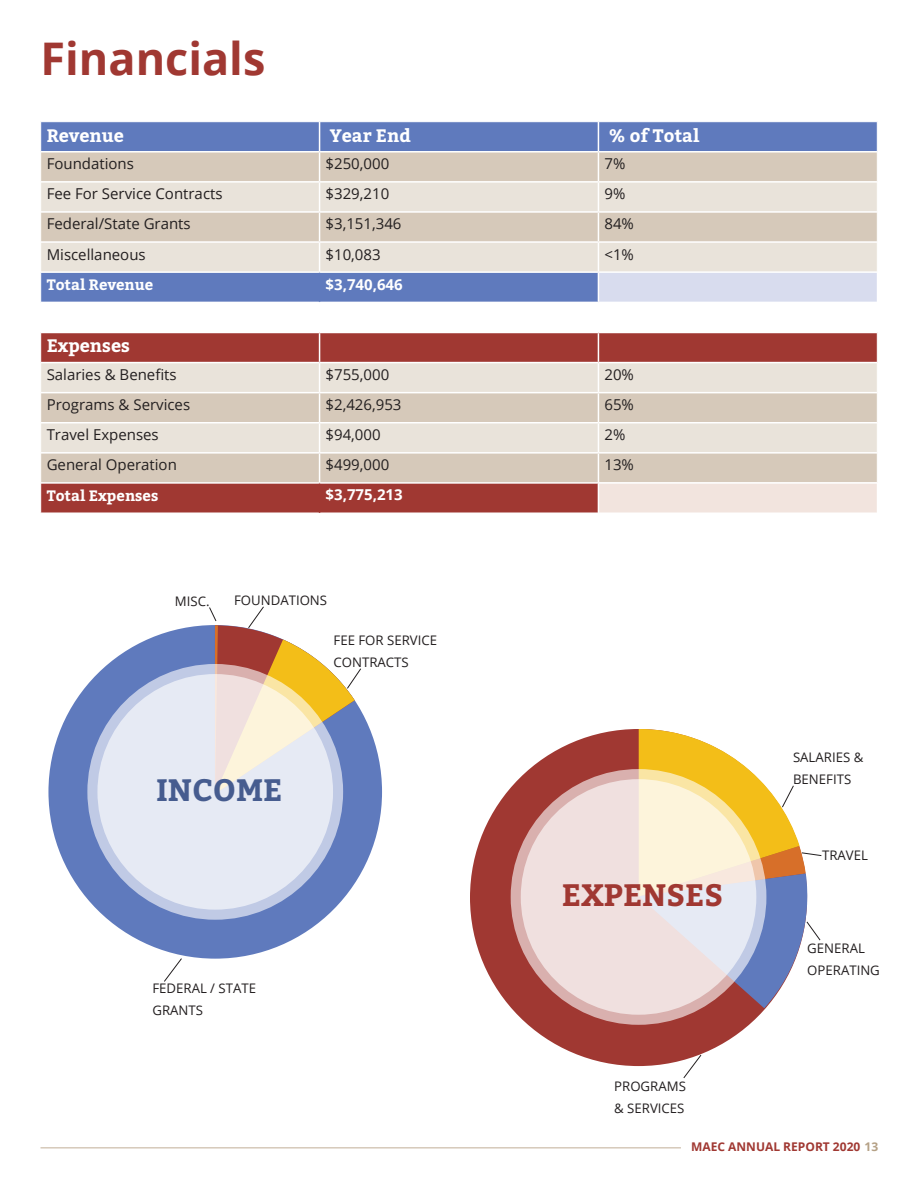
<style>
.page{position:relative;width:918px;height:1188px;background:#fff}
.page>*{position:absolute;margin:0;border:0;box-sizing:border-box;transform-origin:0 0}
.Section_Head{font:700 45px "Open Sans";color:#a03832}
.Section-Subhead{font:700 30.9px "Bitter";color:#a03832}
.Section-Subhead-2{font:700 30.9px "Bitter";color:#465c8f}
.Table_Header{font:700 18px "Bitter";color:#fff}
.t1{font:15px "Open Sans";color:#231f20}
.t2{font:700 15px "Bitter";color:#fff}
.t3{font:700 15px "Open Sans";color:#fff}
.t4{font:13.2px/21.5px "Open Sans";color:#231f20}
.t5{font:700 12px "Open Sans";color:#a03832}
.s1{color:#b5a186}
</style>
<div class="page">
<hr style="left:41px;top:1147px;width:640px;height:2px;background:#d6c9ba">
<svg style="left:41px;top:122px;width:836px;height:391px;background:#ccbcbd"></svg>
<div style="left:470px;top:729px;width:337px;height:337px;background:#a03832;border-radius:50%"></div>
<div style="left:511px;top:769px;width:255px;height:256px;background:#d9b0ae;border-radius:50%"></div>
<div style="left:521px;top:779px;width:235px;height:236px;background:#f0e0df;border-radius:50%"></div>
<div style="left:48px;top:625px;width:334px;height:334px;background:#5f7abd;border-radius:50%"></div>
<div style="left:87px;top:664px;width:256px;height:256px;background:#c0cae5;border-radius:50%"></div>
<div style="left:97px;top:674px;width:236px;height:236px;background:#e6eaf4;border-radius:50%"></div>
<svg style="left:209px;top:606px;width:152px;height:188px"></svg>
<svg style="left:164px;top:958px;width:18px;height:24px"></svg>
<svg style="left:683px;top:1055px;width:19px;height:23px"></svg>
<svg style="left:639px;top:729px;width:183px;height:279px"></svg>
<p class="Section_Head" style="left:40px;top:27px;width:226px">Financials</p>
<p class="Table_Header" style="left:47px;top:124px;width:79px">Revenue</p>
<p class="Table_Header" style="left:330px;top:124px;width:83px">Year End</p>
<p class="Table_Header" style="left:609px;top:124px;width:92px">% of Total</p>
<p class="t1" style="left:47px;top:154px;width:89px">Foundations</p>
<p class="t1" style="left:326px;top:154px;width:65px">$250,000</p>
<p class="t1" style="left:604px;top:154px;width:22px">7%</p>
<p class="t1" style="left:47px;top:184px;width:177px">Fee For Service Contracts</p>
<p class="t1" style="left:326px;top:184px;width:65px">$329,210</p>
<p class="t1" style="left:604px;top:184px;width:22px">9%</p>
<p class="t1" style="left:47px;top:214px;width:146px">Federal/State Grants</p>
<p class="t1" style="left:326px;top:214px;width:77px">$3,151,346</p>
<p class="t1" style="left:604px;top:214px;width:31px">84%</p>
<p class="t1" style="left:47px;top:244px;width:101px">Miscellaneous</p>
<p class="t1" style="left:326px;top:244px;width:57px">$10,083</p>
<p class="t1" style="left:604px;top:244px;width:31px">&lt;1%</p>
<p class="t2" style="left:47px;top:275px;width:108px">Total Revenue</p>
<p class="t3" style="left:326px;top:274px;width:79px">$3,740,646</p>
<p class="Table_Header" style="left:47px;top:334px;width:85px">Expenses</p>
<p class="t1" style="left:47px;top:364px;width:132px">Salaries &amp; Benefits</p>
<p class="t1" style="left:326px;top:364px;width:65px">$755,000</p>
<p class="t1" style="left:604px;top:364px;width:31px">20%</p>
<p class="t1" style="left:47px;top:394px;width:145px">Programs &amp; Services</p>
<p class="t1" style="left:326px;top:394px;width:77px">$2,426,953</p>
<p class="t1" style="left:604px;top:394px;width:31px">65%</p>
<p class="t1" style="left:47px;top:425px;width:114px">Travel Expenses</p>
<p class="t1" style="left:326px;top:425px;width:57px">$94,000</p>
<p class="t1" style="left:604px;top:425px;width:22px">2%</p>
<p class="t1" style="left:47px;top:455px;width:132px">General Operation</p>
<p class="t1" style="left:326px;top:455px;width:65px">$499,000</p>
<p class="t1" style="left:604px;top:455px;width:31px">13%</p>
<p class="t2" style="left:47px;top:485px;width:113px">Total Expenses</p>
<p class="t3" style="left:326px;top:484px;width:79px">$3,775,213</p>
<p class="t4" style="left:175px;top:590px;width:36px">MISC.</p>
<p class="t4" style="left:234px;top:589px;width:95px">FOUNDATIONS</p>
<p class="t4" style="left:334px;top:630px;width:105px">FEE FOR SERVICE<br>CONTRACTS</p>
<p class="Section-Subhead-2" style="left:156px;top:770px;width:128px">INCOME</p>
<p class="t4" style="left:152px;top:977px;width:105px">FEDERAL / STATE</p>
<p class="t4" style="left:152px;top:999px;width:52px">GRANTS</p>
<p class="t4" style="left:793px;top:746px;width:72px">SALARIES &amp;<br>BENEFITS</p>
<p class="Section-Subhead" style="left:562px;top:875px;width:163px">EXPENSES</p>
<p class="t4" style="left:614px;top:1075px;width:73px">PROGRAMS</p>
<p class="t4" style="left:614px;top:1097px;width:72px">&amp; SERVICES</p>
<p class="t4" style="left:822px;top:844px;width:47px">TRAVEL</p>
<p class="t4" style="left:807px;top:937px;width:74px">GENERAL<br>OPERATING</p>
<p class="t5" style="left:691px;top:1138px;width:189px">MAEC ANNUAL REPORT 2020 <span class="s1">13</span></p>
</div>
